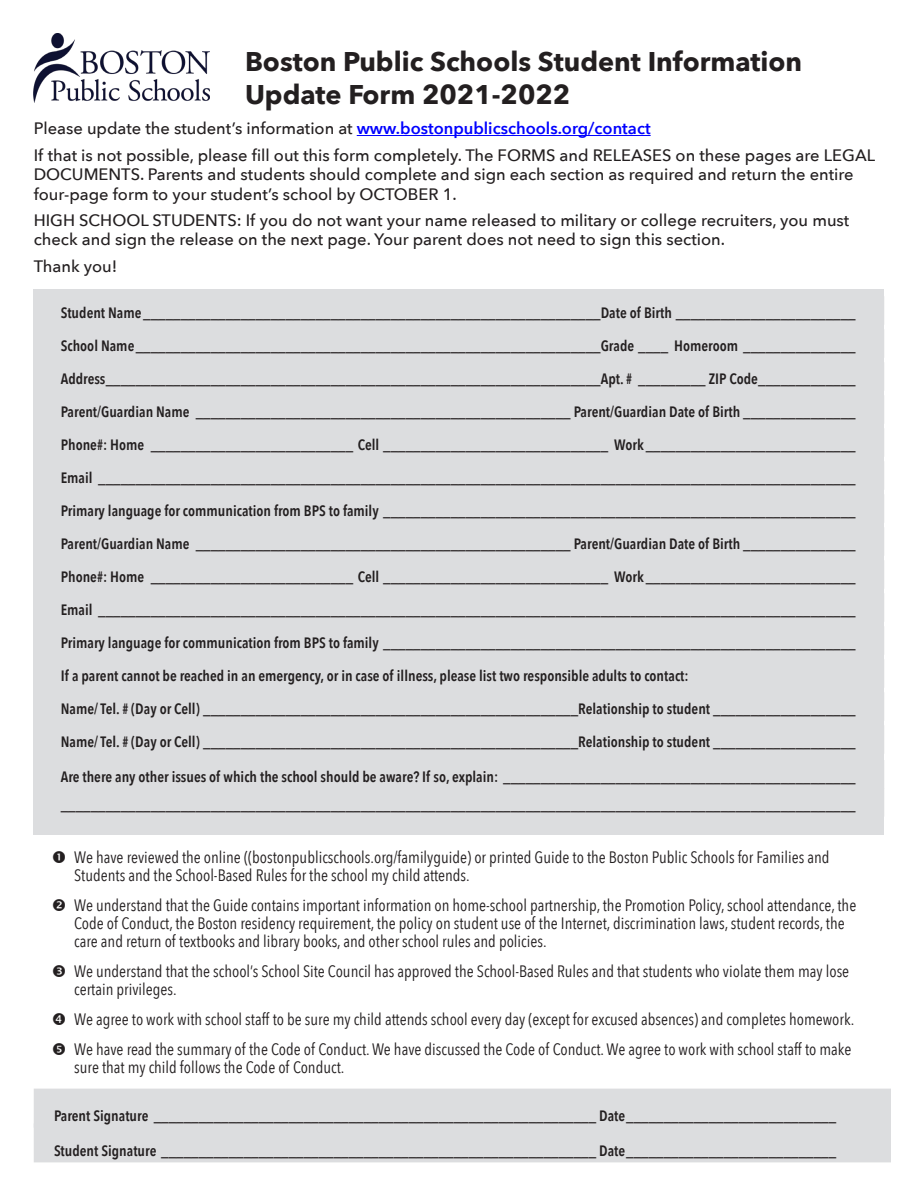
<style>
.page{position:relative;width:918px;height:1188px;background:#fff}
.page>*{position:absolute;margin:0;border:0;box-sizing:border-box;transform-origin:0 0}
.BPS_Guide_Agreement{font:700 27px/32.4px "Avenir Next";color:#231f20}
.Blue_number_bullets{font:16.5px/18px "Avenir Next Condensed";color:#231f20}
.BPS_Guide_Resources{font:500 16.5px/19.5px "Avenir Next";color:#231f20}
.BPS_Guide_Agreement-2{font:500 16.5px "Avenir Next";color:#231f20}
.Contact_information{font:600 15px "Avenir Next Condensed";color:#231f20}
.Signature_first_page{font:600 15px "Avenir Next Condensed";color:#231f20}
.s1{font-weight:600;color:#00f}
</style>
<div class="page">
<div style="left:34px;top:1089px;width:857px;height:39px;background:#dcdddf"></div>
<div style="left:34px;top:1123px;width:857px;height:39px;background:#dcdddf"></div>
<div style="left:34px;top:290px;width:850px;height:546px;background:#dcdddf"></div>
<img style="left:34px;top:34px;width:175px;height:68px">
<hr style="left:357px;top:135px;width:294px;height:1px;background:#00f">
<p class="BPS_Guide_Agreement" style="left:245px;top:45px;width:559px">Boston Public Schools Student Information<br>Update Form 2021-2022</p>
<p class="BPS_Guide_Agreement-2" style="left:34px;top:114px;width:618px">Please update the student’s information at <span class="s1">www.bostonpublicschools.org/contact</span></p>
<p class="BPS_Guide_Resources" style="left:34px;top:144px;width:843px">If that is not possible, please fill out this form completely. The FORMS and RELEASES on these pages are LEGAL<br>DOCUMENTS. Parents and students should complete and sign each section as required and return the entire four-page form to your student’s school by OCTOBER 1.</p>
<p class="BPS_Guide_Resources" style="left:34px;top:210px;width:817px">HIGH SCHOOL STUDENTS: If you do not want your name released to military or college recruiters, you must check and sign the release on the next page. Your parent does not need to sign this section.</p>
<p class="BPS_Guide_Resources" style="left:34px;top:255px;width:85px">Thank you!</p>
<p class="Contact_information" style="left:61px;top:300px;width:796px">Student Name_____________________________________________________________Date of Birth ________________________</p>
<p class="Contact_information" style="left:61px;top:333px;width:796px">School Name______________________________________________________________Grade ____ Homeroom _______________</p>
<p class="Contact_information" style="left:61px;top:366px;width:796px">Address__________________________________________________________________Apt. # _________ ZIP Code_____________</p>
<p class="Contact_information" style="left:61px;top:399px;width:796px">Parent/Guardian Name __________________________________________________ Parent/Guardian Date of Birth _______________</p>
<p class="Contact_information" style="left:61px;top:432px;width:796px">Phone#: Home ___________________________ Cell ______________________________ Work____________________________</p>
<p class="Contact_information" style="left:61px;top:465px;width:796px">Email _____________________________________________________________________________________________________</p>
<p class="Contact_information" style="left:61px;top:498px;width:796px">Primary language for communication from BPS to family _______________________________________________________________</p>
<p class="Contact_information" style="left:61px;top:531px;width:796px">Parent/Guardian Name __________________________________________________ Parent/Guardian Date of Birth _______________</p>
<p class="Contact_information" style="left:61px;top:564px;width:796px">Phone#: Home ___________________________ Cell ______________________________ Work____________________________</p>
<p class="Contact_information" style="left:61px;top:597px;width:796px">Email _____________________________________________________________________________________________________</p>
<p class="Contact_information" style="left:61px;top:630px;width:796px">Primary language for communication from BPS to family _______________________________________________________________</p>
<p class="Contact_information" style="left:61px;top:663px;width:629px">If a parent cannot be reached in an emergency, or in case of illness, please list two responsible adults to contact:</p>
<p class="Contact_information" style="left:61px;top:696px;width:796px">Name/ Tel. # (Day or Cell) __________________________________________________Relationship to student ___________________</p>
<p class="Contact_information" style="left:61px;top:729px;width:796px">Name/ Tel. # (Day or Cell) __________________________________________________Relationship to student ___________________</p>
<p class="Contact_information" style="left:61px;top:764px;width:797px">Are there any other issues of which the school should be aware? If so, explain: _______________________________________________</p>
<p class="Contact_information" style="left:61px;top:792px;width:796px">__________________________________________________________________________________________________________</p>
<p class="Blue_number_bullets" style="left:74px;top:847px;width:757px">We have reviewed the online ((bostonpublicschools.org/familyguide) or printed Guide to the Boston Public Schools for Families and<br>Students and the School-Based Rules for the school my child attends.</p>
<p class="Blue_number_bullets" style="left:74px;top:895px;width:784px">We understand that the Guide contains important information on home-school partnership, the Promotion Policy, school attendance, the<br>Code of Conduct, the Boston residency requirement, the policy on student use of the Internet, discrimination laws, student records, the care and return of textbooks and library books, and other school rules and policies.</p>
<p class="Blue_number_bullets" style="left:74px;top:961px;width:777px">We understand that the school’s School Site Council has approved the School-Based Rules and that students who violate them may lose certain privileges.</p>
<p class="Blue_number_bullets" style="left:74px;top:1009px;width:782px">We agree to work with school staff to be sure my child attends school every day (except for excused absences) and completes homework.</p>
<p class="Blue_number_bullets" style="left:74px;top:1039px;width:779px">We have read the summary of the Code of Conduct. We have discussed the Code of Conduct. We agree to work with school staff to make sure that my child follows the Code of Conduct.</p>
<p class="Signature_first_page" style="left:54px;top:1103px;width:784px">Parent Signature ___________________________________________________________ Date____________________________</p>
<p class="Signature_first_page" style="left:54px;top:1137px;width:784px">Student Signature __________________________________________________________ Date____________________________</p>
</div>
